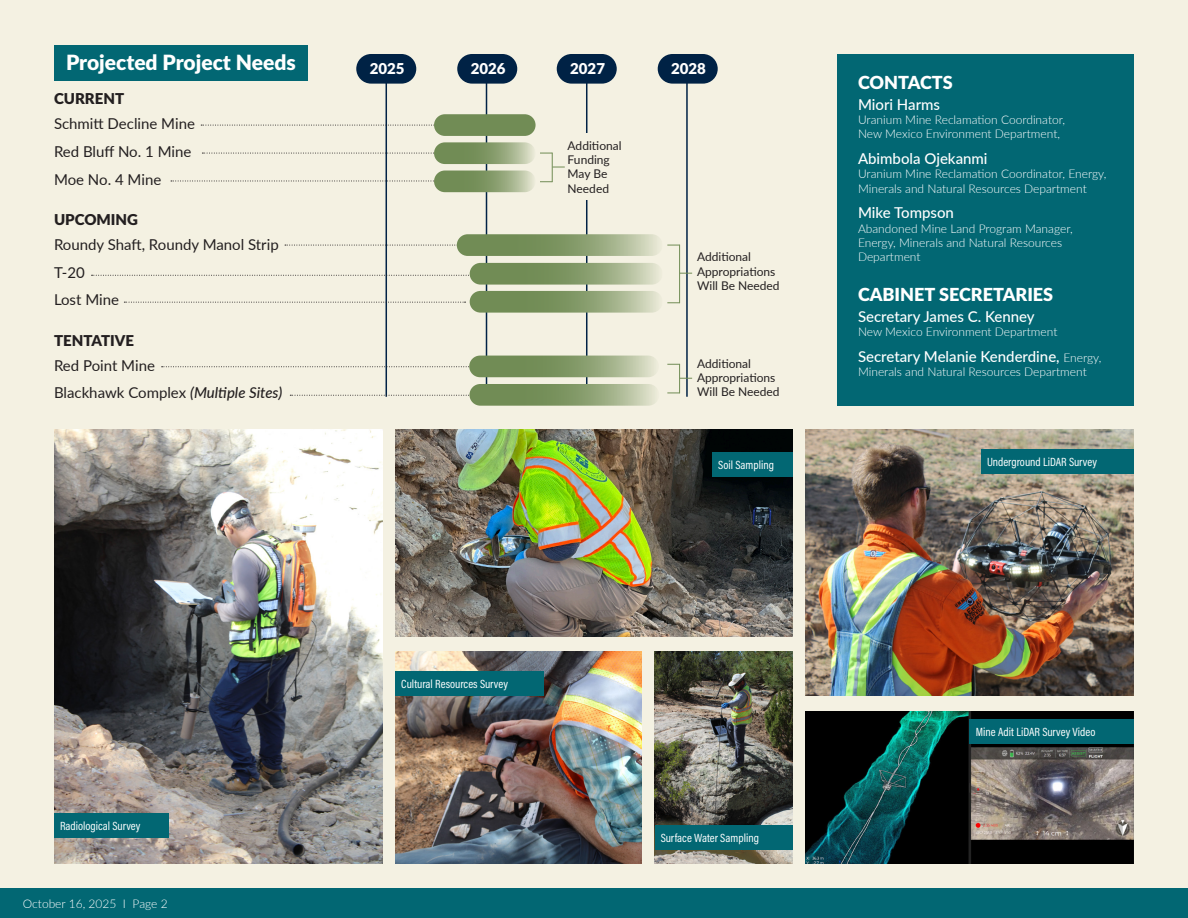
<style>
.page{position:relative;width:1188px;height:918px;background:#f4f1e2}
.page>*{position:absolute;margin:0;border:0;box-sizing:border-box;transform-origin:0 0}
.Project_Title{font:900 21px "Lato";color:#fff}
.Project_Title-2{font:900 18px "Lato";color:#fff}
.t1{font:15px "Lato";color:#231f20}
.t2{font:500 15px "Lato";color:#fff}
.Subtitle{font:900 15px "Lato";color:#231f20}
.t3{font:900 15px "Lato";color:#fff}
.t4{font:300 12px/14.4px "Lato";color:#fff}
.t5{font:12px "Acumin Pro Cond";color:#fff}
.t6{font:12px/14.4px "Lato";color:#231f20}
.s1{font-weight:500;font-style:italic}
.s2{font-weight:300;font-size:12px}
</style>
<div class="page">
<hr style="left:386px;top:62px;width:1px;height:335px;background:#002245">
<hr style="left:486px;top:62px;width:1px;height:335px;background:#002245">
<hr style="left:586px;top:62px;width:1px;height:335px;background:#002245">
<hr style="left:686px;top:62px;width:2px;height:335px;background:#002245">
<div style="left:356px;top:54px;width:60px;height:30px;background:#002245;border-radius:15px"></div>
<div style="left:457px;top:54px;width:60px;height:30px;background:#002245;border-radius:15px"></div>
<div style="left:557px;top:54px;width:60px;height:30px;background:#002245;border-radius:15px"></div>
<div style="left:658px;top:54px;width:60px;height:30px;background:#002245;border-radius:15px"></div>
<div style="left:54px;top:45px;width:254px;height:36px;background:#026773"></div>
<svg style="left:201px;top:125px;width:233px;height:1px"></svg>
<svg style="left:202px;top:153px;width:232px;height:1px"></svg>
<svg style="left:171px;top:181px;width:263px;height:1px"></svg>
<svg style="left:285px;top:245px;width:172px;height:1px"></svg>
<svg style="left:92px;top:275px;width:378px;height:1px"></svg>
<svg style="left:290px;top:395px;width:179px;height:1px"></svg>
<svg style="left:162px;top:366px;width:307px;height:1px"></svg>
<img style="left:54px;top:430px;width:328px;height:434px">
<img style="left:395px;top:430px;width:398px;height:206px">
<img style="left:806px;top:430px;width:328px;height:265px">
<img style="left:806px;top:711px;width:328px;height:153px">
<img style="left:395px;top:651px;width:246px;height:213px">
<img style="left:655px;top:651px;width:138px;height:213px">
<div style="left:837px;top:54px;width:297px;height:352px;background:#026773"></div>
<div style="left:0;top:888px;width:1188px;height:30px;background:#026773"></div>
<div style="left:434px;top:114px;width:102px;height:22px;background:#718c55;border-radius:11px"></div>
<svg style="left:434px;top:142px;width:102px;height:22px;background:#8fa375"></svg>
<svg style="left:434px;top:171px;width:102px;height:21px;background:#8da173"></svg>
<svg style="left:457px;top:234px;width:206px;height:22px;background:#8fa375"></svg>
<svg style="left:469px;top:384px;width:190px;height:22px;background:#8fa375"></svg>
<svg style="left:469px;top:356px;width:190px;height:21px;background:#8da273"></svg>
<svg style="left:470px;top:263px;width:193px;height:22px;background:#8fa376"></svg>
<svg style="left:124px;top:302px;width:342px;height:1px"></svg>
<svg style="left:470px;top:291px;width:193px;height:22px;background:#8fa375"></svg>
<div style="left:568px;top:133px;width:67px;height:67px;background:#f4f1e2"></div>
<svg style="left:540px;top:153px;width:25px;height:29px"></svg>
<svg style="left:667px;top:245px;width:12px;height:1px"></svg>
<svg style="left:667px;top:302px;width:12px;height:1px"></svg>
<hr style="left:679px;top:245px;width:1px;height:58px;background:#718c55">
<svg style="left:680px;top:273px;width:12px;height:1px"></svg>
<svg style="left:667px;top:364px;width:25px;height:30px"></svg>
<div style="left:655px;top:826px;width:138px;height:24px;background:#026773"></div>
<div style="left:395px;top:671px;width:148px;height:24px;background:#026773"></div>
<div style="left:54px;top:814px;width:115px;height:24px;background:#026773"></div>
<div style="left:712px;top:453px;width:81px;height:24px;background:#026773"></div>
<div style="left:981px;top:450px;width:153px;height:24px;background:#026773"></div>
<div style="left:970px;top:719px;width:164px;height:25px;background:#026773"></div>
<p class="Project_Title" style="left:66px;top:46px;width:231px">Projected Project Needs</p>
<p class="t3" style="left:370px;top:58px;width:36px">2025</p>
<p class="t3" style="left:471px;top:58px;width:36px">2026</p>
<p class="t3" style="left:570px;top:58px;width:36px">2027</p>
<p class="t3" style="left:671px;top:58px;width:36px">2028</p>
<p class="Subtitle" style="left:54px;top:87px;width:72px">CURRENT</p>
<p class="t1" style="left:54px;top:113px;width:143px">Schmitt Decline Mine</p>
<p class="t1" style="left:54px;top:141px;width:139px">Red Bluff No. 1 Mine</p>
<p class="t1" style="left:54px;top:168px;width:109px">Moe No. 4 Mine</p>
<p class="Subtitle" style="left:54px;top:208px;width:86px">UPCOMING</p>
<p class="t1" style="left:54px;top:234px;width:226px">Roundy Shaft, Roundy Manol Strip</p>
<p class="t1" style="left:54px;top:261px;width:32px">T-20</p>
<p class="t1" style="left:54px;top:289px;width:67px">Lost Mine</p>
<p class="Subtitle" style="left:54px;top:329px;width:82px">TENTATIVE</p>
<p class="t1" style="left:54px;top:354px;width:102px">Red Point Mine</p>
<p class="t1" style="left:54px;top:382px;width:230px">Blackhawk Complex <span class="s1">(Multiple Sites)</span></p>
<p class="t6" style="left:568px;top:138px;width:55px">Additional<br>Funding<br>May Be<br>Needed</p>
<p class="t6" style="left:697px;top:249px;width:84px">Additional<br>Appropriations<br>Will Be Needed</p>
<p class="t6" style="left:697px;top:356px;width:84px">Additional<br>Appropriations<br>Will Be Needed</p>
<p class="Project_Title-2" style="left:858px;top:68px;width:96px">CONTACTS</p>
<p class="t2" style="left:858px;top:93px;width:84px">Miori Harms</p>
<p class="t4" style="left:858px;top:112px;width:209px">Uranium Mine Reclamation Coordinator,<br>New Mexico Environment Department,</p>
<p class="t2" style="left:858px;top:148px;width:131px">Abimbola Ojekanmi</p>
<p class="t4" style="left:858px;top:166px;width:250px">Uranium Mine Reclamation Coordinator, Energy,<br>Minerals and Natural Resources Department</p>
<p class="t2" style="left:858px;top:202px;width:97px">Mike Tompson</p>
<p class="t4" style="left:858px;top:221px;width:216px">Abandoned Mine Land Program Manager,<br>Energy, Minerals and Natural Resources<br>Department</p>
<p class="Project_Title-2" style="left:858px;top:281px;width:197px">CABINET SECRETARIES</p>
<p class="t2" style="left:858px;top:306px;width:178px">Secretary James C. Kenney</p>
<p class="t4" style="left:858px;top:324px;width:201px">New Mexico Environment Department</p>
<p class="t2" style="left:858px;top:346px;width:245px">Secretary Melanie Kenderdine, <span class="s2">Energy,</span></p>
<p class="t4" style="left:858px;top:364px;width:230px">Minerals and Natural Resources Department</p>
<p class="t5" style="left:60px;top:818px;width:82px">Radiological Survey</p>
<p class="t4" style="left:23px;top:896px;width:146px">October 16, 2025 I Page 2</p>
<p class="t5" style="left:401px;top:676px;width:108px">Cultural Resources Survey</p>
<p class="t5" style="left:718px;top:457px;width:57px">Soil Sampling</p>
<p class="t5" style="left:987px;top:454px;width:112px">Underground LiDAR Survey</p>
<p class="t5" style="left:661px;top:830px;width:100px">Surface Water Sampling</p>
<p class="t5" style="left:976px;top:724px;width:121px">Mine Adit LiDAR Survey Video</p>
</div>
